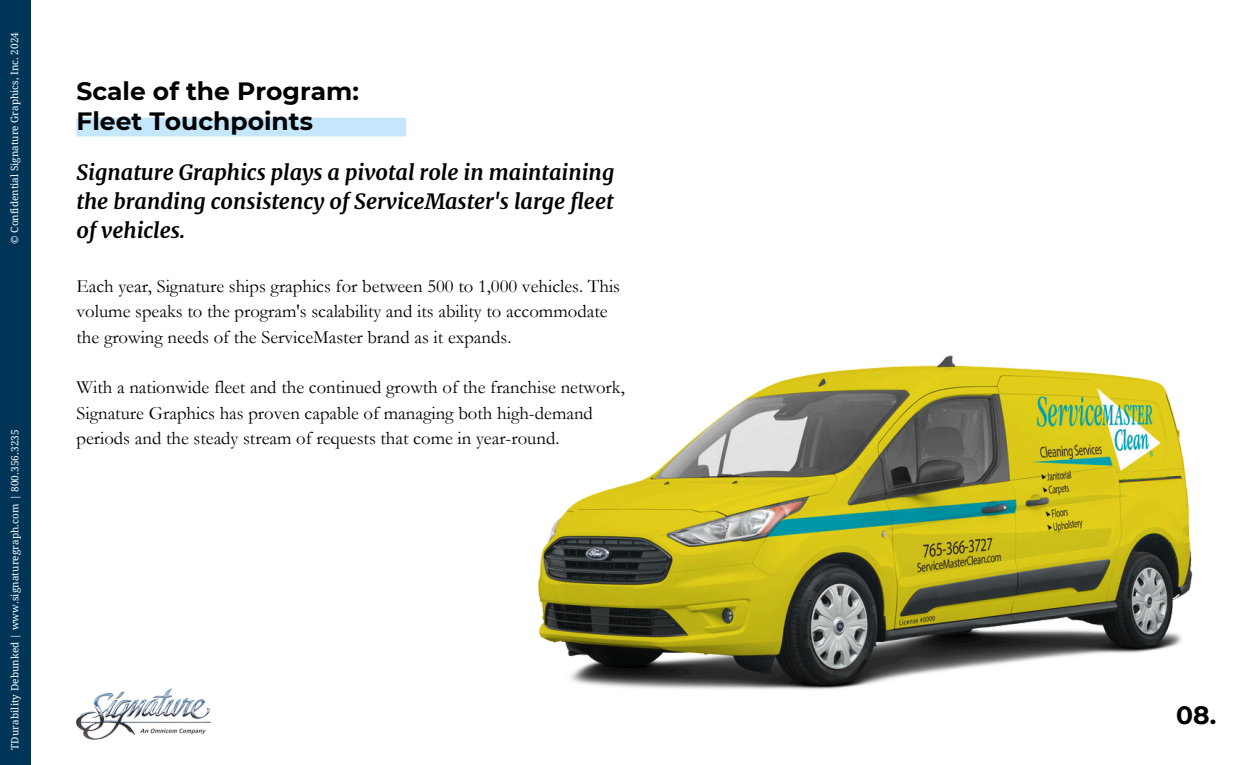
<style>
.page{position:relative;width:1260px;height:765px;background:#fff}
.page>*{position:absolute;margin:0;border:0;box-sizing:border-box;transform-origin:0 0}
.t1{font:700 25px/30px "Montserrat";color:#000}
.t2{font:italic 700 21.25px/29px "Merriweather";color:#000;text-align:justify}
.t3{font:18.75px/25.2px "Garamond";color:#000}
.t4{font:10px "Droid Serif";letter-spacing:.01em;color:#fff}
</style>
<div class="page">
<div style="left:0;top:0;width:30px;height:765px;background:#013557"></div>
<div style="left:76px;top:118px;width:330px;height:19px;background:#c4e7fd"></div>
<img style="left:538px;top:355px;width:655px;height:335px">
<img style="left:76px;top:688px;width:135px;height:51px">
<h3 class="t4" style="left:9px;top:244px;width:213px;rotate:-90deg">© Confidential Signature Graphics, Inc. 2024</h3>
<h2 class="t4" style="left:9px;top:750px;width:322px;rotate:-90deg">TDurability Debunked | www.signaturegraph.com | 800.356.3235</h2>
<h1 class="t1" style="left:76px;top:76px;width:284px">Scale of the Program:<br>Fleet Touchpoints</h1>
<h4 class="t2" style="left:76px;top:157px;width:539px">Signature Graphics plays a pivotal role in maintaining the branding consistency of ServiceMaster's large fleet of vehicles.</h4>
<h4 class="t3" style="left:76px;top:274px;width:545px">Each year, Signature ships graphics for between 500 to 1,000 vehicles. This volume speaks to the program's scalability and its ability to accommodate the growing needs of the ServiceMaster brand as it expands.</h4>
<p class="t3" style="left:76px;top:375px;width:550px">With a nationwide fleet and the continued growth of the franchise network,<br>Signature Graphics has proven capable of managing both high-demand periods and the steady stream of requests that come in year-round.</p>
<p class="t1" style="left:1176px;top:700px;width:42px">08.</p>
</div>
